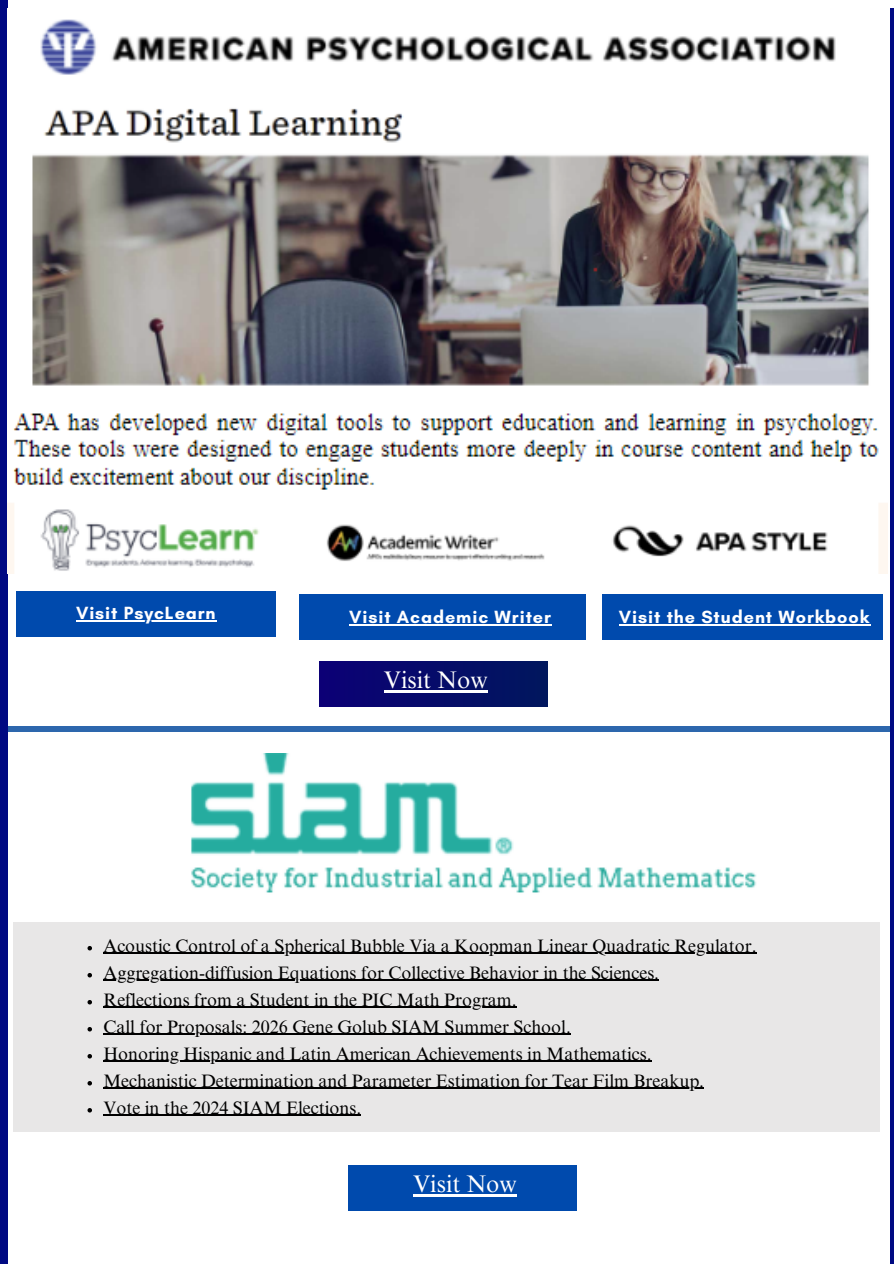
<style>
.page{position:relative;width:894px;height:1264px;background:#fff}
.page>*{position:absolute;margin:0;border:0;box-sizing:border-box;transform-origin:0 0}
.t1{font:24px "Times NRMT Pro";color:#fff}
.t2{font:18px "Times NRMT Pro";color:#000}
.t3{font:700 18px "Glacial Indifference";letter-spacing:.05em;color:#fff}
</style>
<div class="page">
<div style="left:319px;top:661px;width:228px;height:45px;background:#060b6a"></div>
<div style="left:0;top:726px;width:891px;height:5px;background:#2d67ad"></div>
<div style="left:0;top:0;width:7px;height:1263px;background:#000982"></div>
<svg style="left:889px;top:9px;width:4px;height:1254px;fill:#000982"></svg>
<img style="left:7px;top:19px;width:880px;height:555px">
<div style="left:16px;top:591px;width:259px;height:45px;background:#004aad"></div>
<hr style="left:76px;top:620px;width:140px;height:1px;background:#fff">
<div style="left:299px;top:594px;width:287px;height:46px;background:#004aad"></div>
<div style="left:602px;top:594px;width:280px;height:46px;background:#004aad"></div>
<img style="left:191px;top:753px;width:566px;height:140px">
<div style="left:13px;top:921px;width:866px;height:210px;background:#e8e7e7"></div>
<hr style="left:383px;top:690px;width:104px;height:2px;background:#fff">
<hr style="left:349px;top:624px;width:202px;height:1px;background:#fff">
<hr style="left:618px;top:624px;width:251px;height:1px;background:#fff">
<svg style="left:87px;top:946px;width:5px;height:4px"></svg>
<hr style="left:103px;top:952px;width:653px;height:1px;background:#000">
<svg style="left:87px;top:973px;width:5px;height:4px"></svg>
<hr style="left:103px;top:979px;width:556px;height:1px;background:#000">
<svg style="left:87px;top:1000px;width:5px;height:4px"></svg>
<hr style="left:103px;top:1006px;width:413px;height:1px;background:#000">
<svg style="left:87px;top:1027px;width:5px;height:4px"></svg>
<hr style="left:103px;top:1033px;width:467px;height:1px;background:#000">
<svg style="left:87px;top:1054px;width:5px;height:4px"></svg>
<hr style="left:103px;top:1060px;width:548px;height:1px;background:#000">
<svg style="left:87px;top:1081px;width:5px;height:4px"></svg>
<hr style="left:103px;top:1087px;width:601px;height:1px;background:#000">
<svg style="left:87px;top:1108px;width:5px;height:4px"></svg>
<hr style="left:103px;top:1114px;width:258px;height:1px;background:#000">
<div style="left:348px;top:1165px;width:228px;height:45px;background:#004aad"></div>
<hr style="left:413px;top:1194px;width:103px;height:2px;background:#fff">
<p class="t3" style="left:76px;top:602px;width:141px">Visit PsycLearn</p>
<h2 class="t3" style="left:349px;top:606px;width:203px">Visit Academic Writer</h2>
<h2 class="t3" style="left:618px;top:606px;width:252px">Visit the Student Workbook</h2>
<h2 class="t1" style="left:383px;top:670px;width:105px">Visit Now</h2>
<h1 class="t2" style="left:103px;top:938px;width:654px">Acoustic Control of a Spherical Bubble Via a Koopman Linear Quadratic Regulator.</h1>
<p class="t2" style="left:103px;top:965px;width:557px">Aggregation-diffusion Equations for Collective Behavior in the Sciences.</p>
<p class="t2" style="left:103px;top:992px;width:414px">Reflections from a Student in the PIC Math Program.</p>
<p class="t2" style="left:103px;top:1019px;width:469px">Call for Proposals: 2026 Gene Golub SIAM Summer School.</p>
<p class="t2" style="left:103px;top:1046px;width:549px">Honoring Hispanic and Latin American Achievements in Mathematics.</p>
<p class="t2" style="left:103px;top:1073px;width:602px">Mechanistic Determination and Parameter Estimation for Tear Film Breakup.</p>
<p class="t2" style="left:103px;top:1100px;width:259px">Vote in the 2024 SIAM Elections.</p>
<p class="t1" style="left:413px;top:1174px;width:105px">Visit Now</p>
</div>
